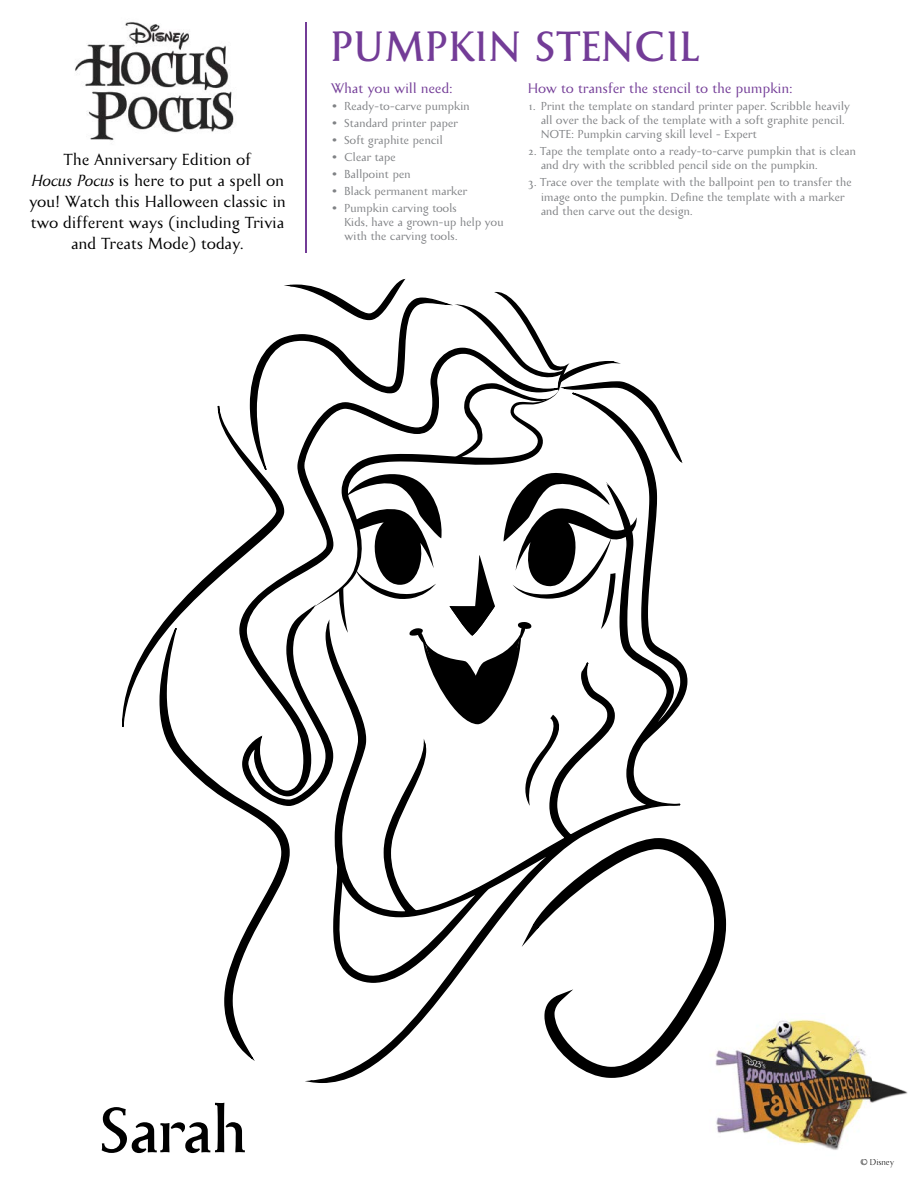
<style>
.page{position:relative;width:918px;height:1188px;background:#fff}
.page>*{position:absolute;margin:0;border:0;box-sizing:border-box;transform-origin:0 0}
.t1{font:800 66px "Bodebeck LT Std";color:#000}
.t2{font:800 43.5px "Bodebeck LT Std";letter-spacing:.02em;color:#733c97}
.t3{font:700 16.5px/21px "Bodebeck LT Std";color:#000;text-align:center}
.t4{font:700 14.25px "Bodebeck LT Std";color:#733c97}
.t5{font:700 11.85px/14.2px "Bodebeck LT Std";color:#808285}
.t6{font:9px "Bodebeck LT Std";color:#000}
.s1{font-style:italic}
</style>
<div class="page">
<img style="left:716px;top:1019px;width:192px;height:131px">
<img style="left:75px;top:22px;width:159px;height:119px">
<hr style="left:305px;top:22px;width:1px;height:231px;background:#733c97">
<svg style="left:305px;top:665px;width:382px;height:418px"></svg>
<svg style="left:332px;top:882px;width:143px;height:106px"></svg>
<svg style="left:162px;top:727px;width:128px;height:334px"></svg>
<svg style="left:726px;top:921px;width:19px;height:156px"></svg>
<svg style="left:522px;top:838px;width:204px;height:240px"></svg>
<svg style="left:122px;top:406px;width:114px;height:321px"></svg>
<svg style="left:236px;top:279px;width:447px;height:527px"></svg>
<h3 class="t3" style="left:29px;top:150px;width:258px">The Anniversary Edition of<br><span class="s1">Hocus Pocus</span> is here to put a spell on you! Watch this Halloween classic in two different ways (including Trivia and Treats Mode) today.</h3>
<h2 class="t2" style="left:331px;top:22px;width:371px">PUMPKIN STENCIL</h2>
<p class="t4" style="left:331px;top:80px;width:123px">What you will need:</p>
<p class="t5" style="left:331px;top:99px;width:140px">• Ready-to-carve pumpkin</p>
<p class="t5" style="left:331px;top:116px;width:128px">• Standard printer paper</p>
<p class="t5" style="left:331px;top:133px;width:113px">• Soft graphite pencil</p>
<p class="t5" style="left:331px;top:150px;width:66px">• Clear tape</p>
<p class="t5" style="left:331px;top:167px;width:81px">• Ballpoint pen</p>
<p class="t5" style="left:331px;top:184px;width:138px">• Black permanent marker</p>
<p class="t5" style="left:344px;top:201px;width:161px;text-indent:-13px">• Pumpkin carving tools<br>Kids, have a grown-up help you with the carving tools.</p>
<p class="t4" style="left:528px;top:80px;width:266px">How to transfer the stencil to the pumpkin:</p>
<p class="t5" style="left:541px;top:99px;width:311px;text-indent:-13px">1. Print the template on standard printer paper. Scribble heavily all over the back of the template with a soft graphite pencil.<br>NOTE: Pumpkin carving skill level - Expert</p>
<p class="t5" style="left:541px;top:145px;width:316px;text-indent:-13px">2. Tape the template onto a ready-to-carve pumpkin that is clean and dry with the scribbled pencil side on the pumpkin.</p>
<p class="t5" style="left:541px;top:176px;width:312px;text-indent:-13px">3. Trace over the template with the ballpoint pen to transfer the image onto the pumpkin. Define the template with a marker and then carve out the design.</p>
<h1 class="t1" style="left:101px;top:1094px;width:149px">Sarah</h1>
<p class="t6" style="left:860px;top:1157px;width:35px">© Disney</p>
</div>
